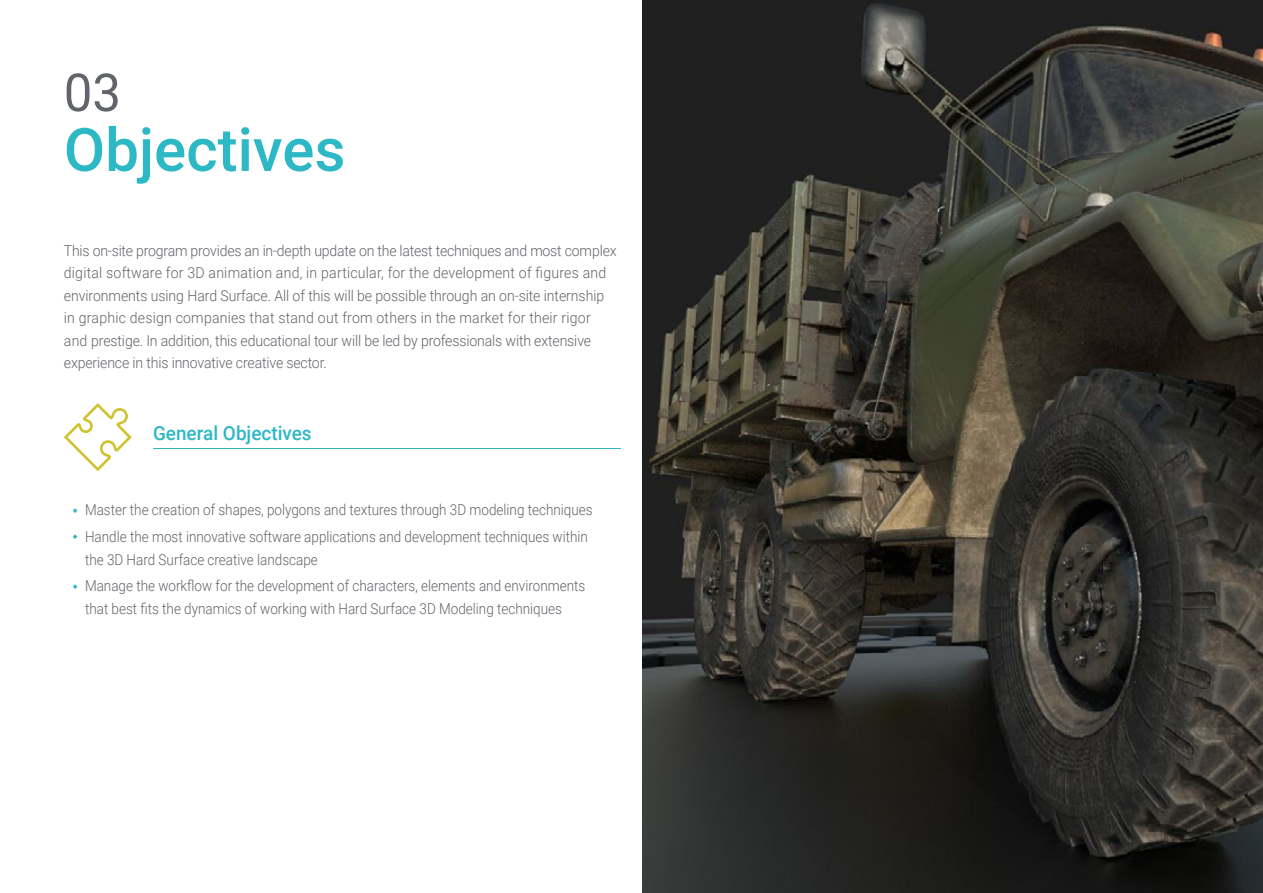
<style>
.page{position:relative;width:1263px;height:893px;background:#fff}
.page>*{position:absolute;margin:0;border:0;box-sizing:border-box;transform-origin:0 0}
.t1{font:500 60px "Roboto";color:#2db8c5}
.t2{font:52.5px "Roboto";color:#61646a}
.t3{font:500 19.5px "Roboto";color:#2db8c5}
.t4{font:300 15px/22.5px "Roboto";color:#61646a;scale:.94 1}
.t5{font:300 15px/26.7px "Roboto";color:#61646a;scale:.9 1}
</style>
<div class="page">
<img style="left:642px;top:0;width:621px;height:893px">
<hr style="left:153px;top:448px;width:468px;height:1px;background:#2db8c5">
<svg style="left:64px;top:403px;width:68px;height:68px"></svg>
<h2 class="t2" style="left:64px;top:56px;width:59px">03</h2>
<h1 class="t1" style="left:64px;top:108px;width:283px">Objectives</h1>
<p class="t4" style="left:64px;top:239px;width:590px">This on-site program provides an in-depth update on the latest techniques and most complex digital software for 3D animation and, in particular, for the development of figures and environments using Hard Surface. All of this will be possible through an on-site internship in graphic design companies that stand out from others in the market for their rigor and prestige. In addition, this educational tour will be led by professionals with extensive experience in this innovative creative sector.</p>
<h3 class="t3" style="left:153px;top:419px;width:160px">General Objectives</h3>
<p class="t5" style="left:85px;top:496px;width:566px">Master the creation of shapes, polygons and textures through 3D modeling techniques<br>Handle the most innovative software applications and development techniques within</p>
<p class="t5" style="left:85px;top:545px;width:557px">the 3D Hard Surface creative landscape<br>Manage the workflow for the development of characters, elements and environments</p>
<p class="t5" style="left:85px;top:595px;width:531px">that best fits the dynamics of working with Hard Surface 3D Modeling techniques</p>
</div>
